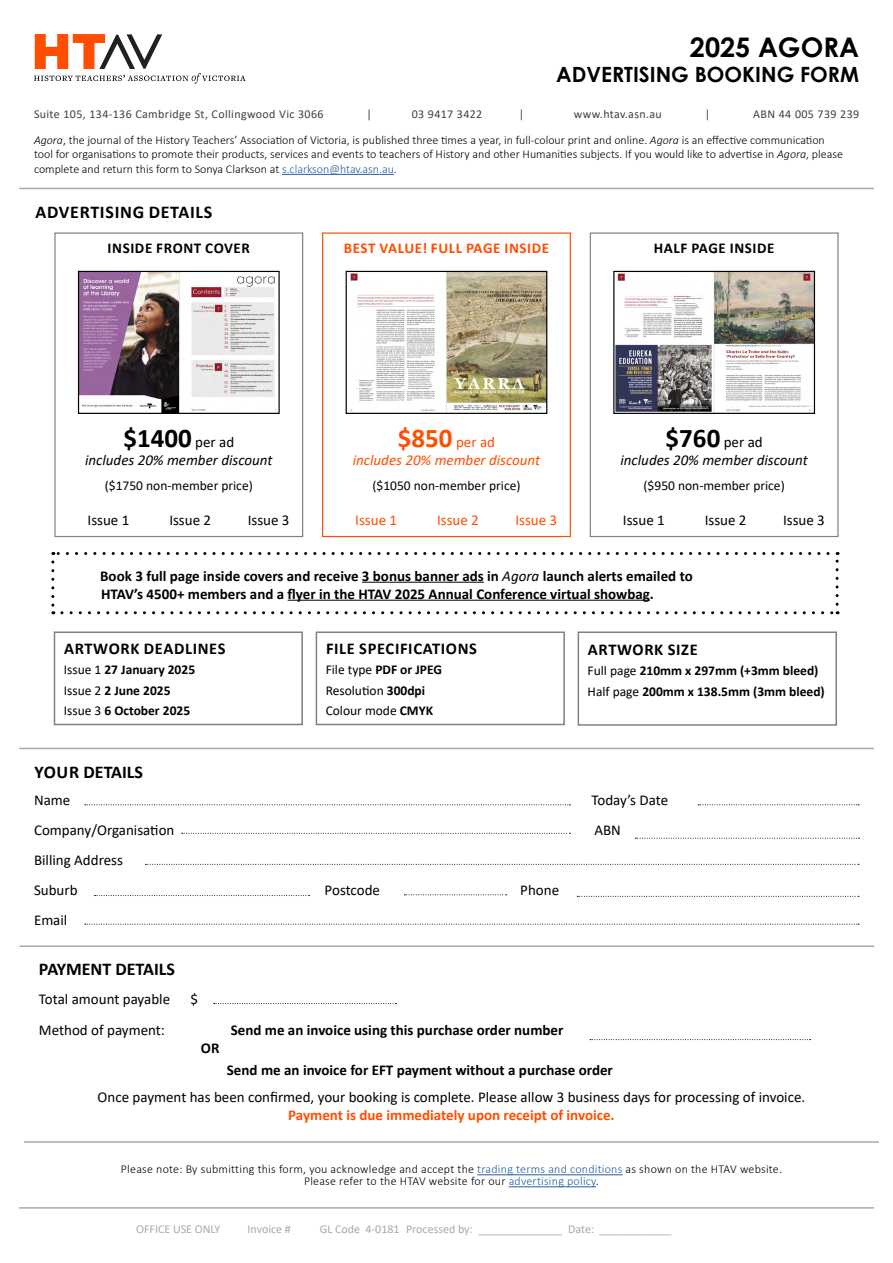
<style>
.page{position:relative;width:893px;height:1263px;background:#fff}
.page>*{position:absolute;margin:0;border:0;box-sizing:border-box;transform-origin:0 0}
.t1{font:700 27px "Calibri";color:#000}
.t2{font:700 27px "Century Gothic";color:#000}
.t3{font:700 21px "Century Gothic";color:#000}
.t4{font:700 18px "Calibri";color:#000}
.t5{font:700 18px "Calibri";letter-spacing:.04em;color:#000}
.t6{font:700 16.5px "Calibri";letter-spacing:.04em;color:#000}
.t7{font:15px/30px "Calibri";color:#000}
.t8{font:700 15px/18px "Calibri";color:#000}
.t9{font:italic 15px/18px "Calibri";color:#000;text-align:center}
.t10{font:700 15px "Calibri";color:#ff4e00}
.t11{font:italic 15px/18px "Calibri";color:#ff4e00;text-align:center}
.t12{font:700 15px "Calibri";letter-spacing:.04em;color:#000}
.t13{font:700 15px "Calibri";letter-spacing:.04em;color:#ff4e00}
.t14{font:15px "Calibri";color:#ff4e00}
.t15{font:700 13.5px/20.4px "Calibri";color:#000}
.t16{font:13.5px/20.4px "Calibri";color:#000}
.t17{font:300 12px/25.7px "Calibri";color:#000}
.t18{font:300 12px/12px "Calibri";letter-spacing:.02em;color:#000;text-align:center}
.t19{font:12px "Calibri";color:#a7a9ac}
.t20{font:12px "Calibri";letter-spacing:.03em;color:#404040}
.s1{font-weight:400;color:#404040}
.s2{font-style:italic}
.s3{color:#215e9e}
.s4{font-weight:400;font-size:15px}
.s5{font-weight:700;font-style:normal;font-size:27px}
.s6{font-style:normal}
.s7{font-weight:400;font-style:italic}
.s8{font-weight:400}
.s9{font-weight:700}
</style>
<div class="page">
<hr style="left:19px;top:1207px;width:855px;height:1px;background:#a7a9ac">
<hr style="left:20px;top:945px;width:854px;height:2px;background:#a7a9ac">
<hr style="left:282px;top:174px;width:112px;height:1px;background:#215e9e">
<hr style="left:19px;top:188px;width:855px;height:1px;background:#a7a9ac">
<svg style="left:34px;top:34px;width:212px;height:50px"></svg>
<hr style="left:19px;top:748px;width:855px;height:1px;background:#a7a9ac">
<svg style="left:85px;top:804px;width:485px;height:1px"></svg>
<svg style="left:182px;top:833px;width:388px;height:1px"></svg>
<svg style="left:146px;top:864px;width:713px;height:1px"></svg>
<svg style="left:95px;top:895px;width:215px;height:1px"></svg>
<svg style="left:577px;top:896px;width:282px;height:1px"></svg>
<svg style="left:698px;top:804px;width:161px;height:1px"></svg>
<svg style="left:404px;top:894px;width:103px;height:1px"></svg>
<svg style="left:85px;top:924px;width:774px;height:1px"></svg>
<svg style="left:635px;top:838px;width:225px;height:1px"></svg>
<div style="left:54px;top:631px;width:249px;height:94px;border:2px solid #808080"></div>
<div style="left:316px;top:631px;width:249px;height:94px;border:2px solid #808080"></div>
<div style="left:578px;top:631px;width:259px;height:95px;border:2px solid #808080"></div>
<div style="left:322px;top:232px;width:249px;height:305px;border:1px solid #ff4e00"></div>
<img style="left:350px;top:273px;width:195px;height:139px">
<div style="left:346px;top:271px;width:201px;height:143px;border:1px solid #000"></div>
<div style="left:54px;top:232px;width:249px;height:305px;border:1px solid #808080"></div>
<img style="left:80px;top:273px;width:196px;height:139px">
<div style="left:78px;top:271px;width:202px;height:143px;border:1px solid #000"></div>
<div style="left:590px;top:232px;width:249px;height:305px;border:1px solid #808080"></div>
<img style="left:615px;top:273px;width:198px;height:139px">
<div style="left:613px;top:271px;width:202px;height:143px;border:1px solid #000"></div>
<hr style="left:362px;top:582px;width:122px;height:1px;background:#000">
<hr style="left:288px;top:600px;width:362px;height:1px;background:#000">
<svg style="left:51px;top:562px;width:3px;height:52px"></svg>
<svg style="left:62px;top:611px;width:776px;height:3px"></svg>
<svg style="left:836px;top:552px;width:3px;height:52px"></svg>
<svg style="left:53px;top:552px;width:775px;height:3px"></svg>
<hr style="left:477px;top:1174px;width:145px;height:1px;background:#215e9e">
<hr style="left:509px;top:1186px;width:87px;height:1px;background:#215e9e">
<hr style="left:24px;top:1141px;width:855px;height:2px;background:#a7a9ac">
<svg style="left:214px;top:1003px;width:182px;height:1px"></svg>
<svg style="left:590px;top:1039px;width:221px;height:1px"></svg>
<h1 class="t2" style="left:690px;top:27px;width:171px">2025 AGORA</h1>
<h2 class="t3" style="left:556px;top:59px;width:304px">ADVERTISING BOOKING FORM</h2>
<p class="t20" style="left:34px;top:106px;width:291px">Suite 105, 134-136 Cambridge St, Collingwood Vic 3066</p>
<p class="t20" style="left:367px;top:106px;width:7px">|</p>
<p class="t20" style="left:412px;top:106px;width:72px">03 9417 3422</p>
<p class="t20" style="left:519px;top:106px;width:7px">|</p>
<p class="t20" style="left:574px;top:106px;width:90px">www.htav.asn.au</p>
<p class="t20" style="left:705px;top:106px;width:7px">|</p>
<p class="t17" style="left:34px;top:101px;width:827px;text-indent:719px"><span class="s1">ABN 44 005 739 239<br></span><span class="s2">Agora</span>, the journal of the History Teachers’ Association of Victoria, is published three times a year, in full-colour print and online. <span class="s2">Agora</span> is an effective communication</p>
<p class="t17" style="left:34px;top:147px;width:810px;line-height:14.4px">tool for organisations to promote their products, services and events to teachers of History and other Humanities subjects. If you would like to advertise in <span class="s2">Agora</span>, please complete and return this form to Sonya Clarkson at <span class="s3">s.clarkson@htav.asn.au</span>.</p>
<h3 class="t5" style="left:35px;top:199px;width:178px">ADVERTISING DETAILS</h3>
<p class="t12" style="left:108px;top:238px;width:144px">INSIDE FRONT COVER</p>
<p class="t13" style="left:344px;top:238px;width:207px">BEST VALUE! FULL PAGE INSIDE</p>
<p class="t12" style="left:654px;top:238px;width:122px">HALF PAGE INSIDE</p>
<h1 class="t1" style="left:123px;top:419px;width:112px">$1400 <span class="s4">per ad</span></h1>
<p class="t9" style="left:85px;top:451px;width:189px">includes 20% member discount</p>
<p class="t16" style="left:105px;top:475px;width:150px">($1750 non-member price)</p>
<p class="t7" style="left:88px;top:505px;width:43px">Issue 1</p>
<p class="t7" style="left:169px;top:505px;width:43px">Issue 2</p>
<p class="t7" style="left:248px;top:505px;width:43px">Issue 3</p>
<p class="t11" style="left:353px;top:433px;width:189px"><span class="s5">$850</span> <span class="s6">per ad<br></span>includes 20% member discount</p>
<p class="t16" style="left:372px;top:475px;width:150px">($1050 non-member price)</p>
<p class="t14" style="left:355px;top:510px;width:43px">Issue 1</p>
<p class="t14" style="left:437px;top:510px;width:43px">Issue 2</p>
<p class="t14" style="left:515px;top:510px;width:43px">Issue 3</p>
<p class="t9" style="left:620px;top:433px;width:189px"><span class="s5">$760</span> <span class="s6">per ad<br></span>includes 20% member discount</p>
<p class="t16" style="left:644px;top:475px;width:143px">($950 non-member price)</p>
<p class="t7" style="left:623px;top:505px;width:43px">Issue 1</p>
<p class="t7" style="left:705px;top:505px;width:43px">Issue 2</p>
<p class="t7" style="left:783px;top:505px;width:43px">Issue 3</p>
<p class="t8" style="left:100px;top:566px;width:594px">Book 3 full page inside covers and receive 3 bonus banner ads in <span class="s7">Agora</span> launch alerts emailed to<br>HTAV’s 4500+ members and a flyer in the HTAV 2025 Annual Conference virtual showbag.</p>
<h3 class="t6" style="left:64px;top:637px;width:163px">ARTWORK DEADLINES</h3>
<p class="t15" style="left:64px;top:659px;width:133px"><span class="s8">Issue 1</span> 27 January 2025<br><span class="s8">Issue 2</span> 2 June 2025<br><span class="s8">Issue 3</span> 6 October 2025</p>
<h3 class="t6" style="left:326px;top:637px;width:153px">FILE SPECIFICATIONS</h3>
<p class="t16" style="left:326px;top:659px;width:118px">File type <span class="s9">PDF or JPEG<br></span>Resolution <span class="s9">300dpi<br></span>Colour mode <span class="s9">CMYK</span></p>
<h3 class="t6" style="left:588px;top:638px;width:111px">ARTWORK SIZE</h3>
<p class="t15" style="left:588px;top:661px;width:239px"><span class="s8">Full page</span> 210mm x 297mm (+3mm bleed)<br><span class="s8">Half page</span> 200mm x 138.5mm (3mm bleed)</p>
<h3 class="t4" style="left:34px;top:759px;width:110px">YOUR DETAILS</h3>
<p class="t7" style="left:34px;top:784px;width:38px">Name</p>
<p class="t7" style="left:591px;top:784px;width:78px">Today’s Date</p>
<p class="t7" style="left:34px;top:814px;width:142px">Company/Organisation</p>
<p class="t7" style="left:594px;top:814px;width:28px">ABN</p>
<p class="t7" style="left:34px;top:844px;width:90px">Billing Address<br>Suburb</p>
<p class="t7" style="left:325px;top:874px;width:57px">Postcode</p>
<p class="t7" style="left:520px;top:874px;width:40px">Phone</p>
<p class="t7" style="left:34px;top:904px;width:35px">Email</p>
<h3 class="t4" style="left:39px;top:957px;width:137px">PAYMENT DETAILS</h3>
<p class="t7" style="left:39px;top:984px;width:133px">Total amount payable</p>
<p class="t7" style="left:190px;top:984px;width:9px">$</p>
<p class="t7" style="left:39px;top:1014px;width:127px">Method of payment:</p>
<p class="t8" style="left:231px;top:1021px;width:334px">Send me an invoice using this purchase order number</p>
<p class="t8" style="left:201px;top:1039px;width:20px">OR</p>
<p class="t8" style="left:227px;top:1061px;width:388px">Send me an invoice for EFT payment without a purchase order</p>
<p class="t7" style="left:98px;top:1081px;width:709px">Once payment has been confirmed, your booking is complete. Please allow 3 business days for processing of invoice.</p>
<p class="t10" style="left:288px;top:1104px;width:328px">Payment is due immediately upon receipt of invoice.</p>
<p class="t18" style="left:121px;top:1163px;width:663px">Please note: By submitting this form, you acknowledge and accept the <span class="s3">trading terms and conditions</span> as shown on the HTAV website.<br>Please refer to the HTAV website for our <span class="s3">advertising policy</span>.</p>
<p class="t19" style="left:136px;top:1220px;width:86px">OFFICE USE ONLY</p>
<p class="t19" style="left:248px;top:1220px;width:45px">Invoice #</p>
<p class="t19" style="left:320px;top:1220px;width:353px">GL Code 4-0181 Processed by: ______________ Date: ____________</p>
</div>
